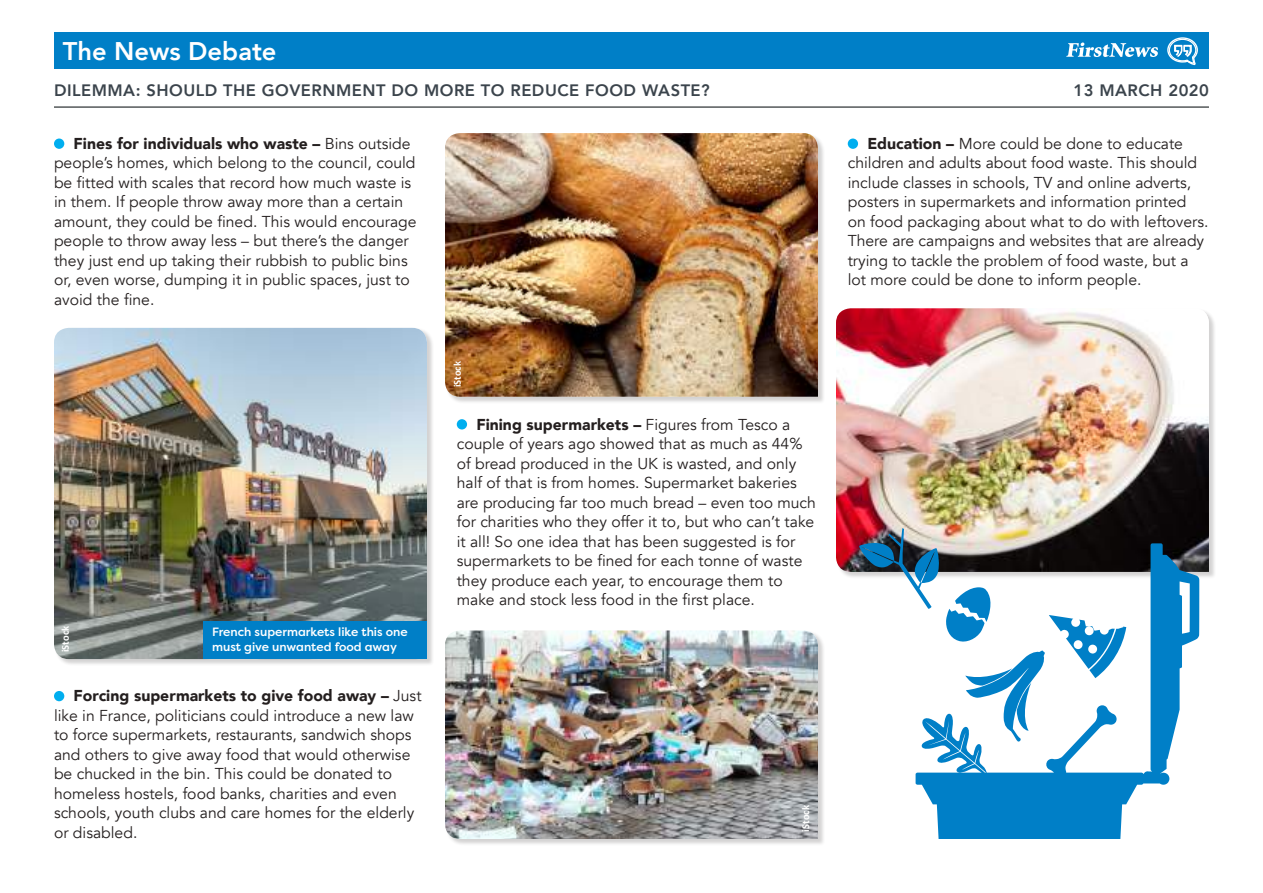
<style>
.page{position:relative;width:1263px;height:893px;background:#fff}
.page>*{position:absolute;margin:0;border:0;box-sizing:border-box;transform-origin:0 0}
.t1{font:800 25.5px "Avenir";color:#fff}
.t2{font:800 16.5px "Avenir";letter-spacing:.03em;color:#3b444c}
.t3{font:15.75px/19.5px "Avenir";color:#241f1f}
.t4{font:500 12px "Filson Pro";color:#fff}
.t5{font:700 10.5px "Calibri";color:#fff}
.s1{font-weight:900}
</style>
<div class="page">
<hr style="left:54px;top:106px;width:1155px;height:2px;background:#54595a">
<div style="left:54px;top:33px;width:1155px;height:36px;background:#007fc7"></div>
<svg style="left:1066px;top:43px;width:92px;height:14px"></svg>
<svg style="left:1167px;top:37px;width:31px;height:29px"></svg>
<div style="left:54px;top:139px;width:10px;height:10px;background:#00aeef;border-radius:50%"></div>
<div style="left:54px;top:691px;width:10px;height:10px;background:#00aeef;border-radius:50%"></div>
<div style="left:457px;top:419px;width:10px;height:10px;background:#00aeef;border-radius:50%"></div>
<div style="left:848px;top:139px;width:10px;height:10px;background:#00aeef;border-radius:50%"></div>
<div style="left:54px;top:328px;width:380px;height:338px;background:#241f1f;opacity:.2"></div>
<img style="left:54px;top:328px;width:373px;height:331px">
<div style="left:445px;top:133px;width:380px;height:271px;background:#241f1f;opacity:.2"></div>
<img style="left:445px;top:133px;width:373px;height:264px">
<div style="left:836px;top:308px;width:380px;height:271px;background:#241f1f;opacity:.2"></div>
<img style="left:836px;top:308px;width:373px;height:264px">
<div style="left:445px;top:630px;width:380px;height:216px;background:#241f1f;opacity:.2"></div>
<img style="left:445px;top:630px;width:373px;height:209px">
<div style="left:204px;top:622px;width:223px;height:37px;background:#007fc7"></div>
<img style="left:859px;top:528px;width:267px;height:61px">
<svg style="left:915px;top:543px;width:284px;height:295px"></svg>
<h1 class="t1" style="left:63px;top:31px;width:215px">The News Debate</h1>
<p class="t2" style="left:54px;top:78px;width:657px">DILEMMA: SHOULD THE GOVERNMENT DO MORE TO REDUCE FOOD WASTE?</p>
<p class="t2" style="left:1073px;top:78px;width:137px">13 MARCH 2020</p>
<p class="t3" style="left:54px;top:134px;width:364px;text-indent:20px"><span class="s1">Fines for individuals who waste –</span> Bins outside people’s homes, which belong to the council, could be fitted with scales that record how much waste is in them. If people throw away more than a certain amount, they could be fined. This would encourage people to throw away less – but there’s the danger they just end up taking their rubbish to public bins or, even worse, dumping it in public spaces, just to avoid the fine.</p>
<p class="t5" style="left:59px;top:652px;width:28px;rotate:-90deg">iStock</p>
<p class="t4" style="left:212px;top:624px;width:197px">French supermarkets like this one</p>
<p class="t4" style="left:212px;top:638px;width:186px">must give unwanted food away</p>
<p class="t3" style="left:54px;top:686px;width:369px;text-indent:20px"><span class="s1">Forcing supermarkets to give food away –</span> Just like in France, politicians could introduce a new law to force supermarkets, restaurants, sandwich shops and others to give away food that would otherwise be chucked in the bin. This could be donated to homeless hostels, food banks, charities and even schools, youth clubs and care homes for the elderly or disabled.</p>
<p class="t5" style="left:451px;top:387px;width:28px;rotate:-90deg">iStock</p>
<p class="t3" style="left:457px;top:415px;width:361px;text-indent:20px"><span class="s1">Fining supermarkets –</span> Figures from Tesco a couple of years ago showed that as much as 44% of bread produced in the UK is wasted, and only half of that is from homes. Supermarket bakeries are producing far too much bread – even too much for charities who they offer it to, but who can’t take it all! So one idea that has been suggested is for supermarkets to be fined for each tonne of waste they produce each year, to encourage them to make and stock less food in the first place.</p>
<p class="t5" style="left:799px;top:831px;width:28px;rotate:-90deg">iStock</p>
<p class="t3" style="left:848px;top:134px;width:362px;text-indent:20px"><span class="s1">Education –</span> More could be done to educate children and adults about food waste. This should include classes in schools, TV and online adverts, posters in supermarkets and information printed on food packaging about what to do with leftovers.<br>There are campaigns and websites that are already trying to tackle the problem of food waste, but a lot more could be done to inform people.</p>
</div>
